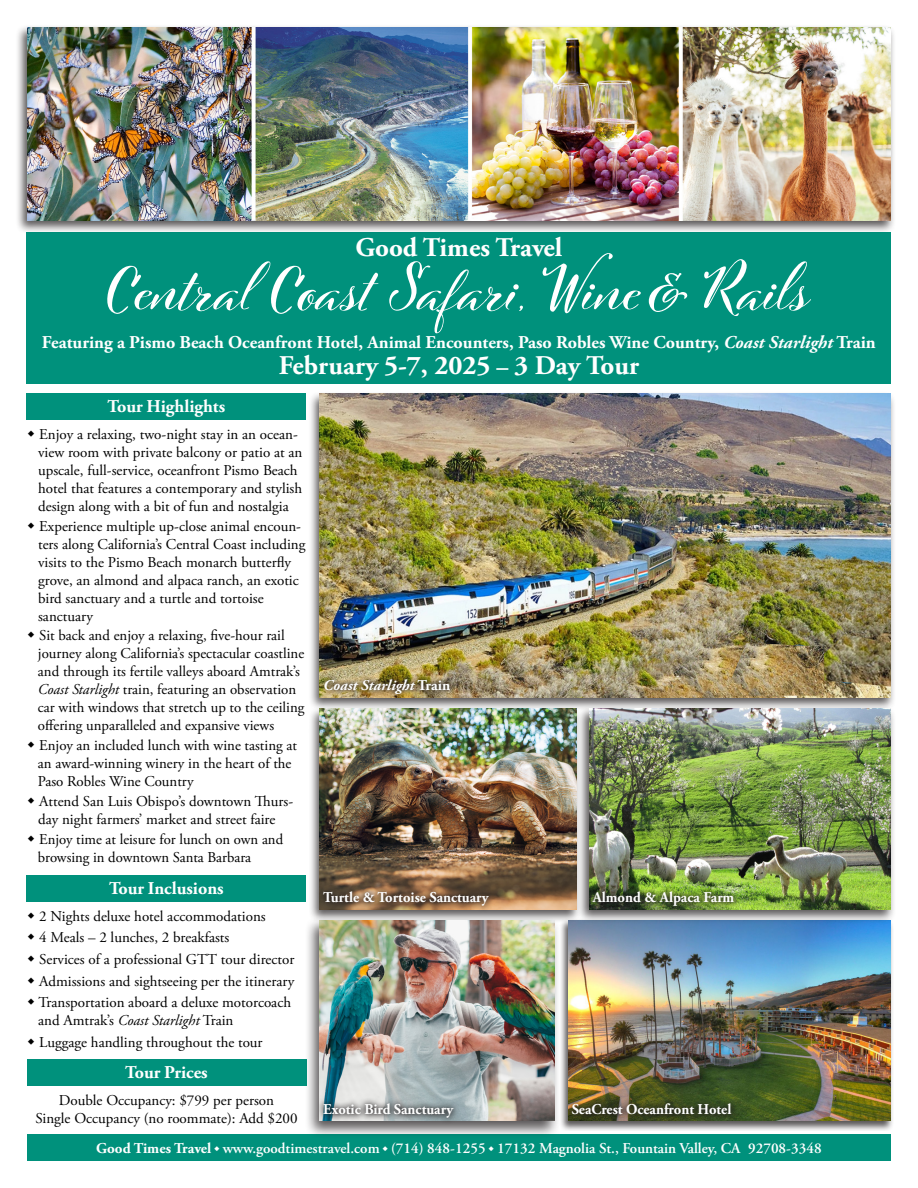
<style>
.page{position:relative;width:918px;height:1188px;background:#fff}
.page>*{position:absolute;margin:0;border:0;box-sizing:border-box;transform-origin:0 0}
.t1{font:700 60px "Cinque Donne";color:#fff}
.t2{font:700 27px "Adobe Garamond Pro";color:#fff}
.t3{font:700 18px "Adobe Garamond Pro";color:#fff}
.t4{font:15px/18px "Adobe Garamond Pro";color:#000}
.t5{font:700 15px "Adobe Garamond Pro";color:#fff}
.t6{font:600 15px "Adobe Garamond Pro";color:#fff}
.t7{font:italic 700 15px "Adobe Garamond Pro";color:#fff}
.s1{font-style:italic}
.s2{font-size:24px}
.s3{font-style:normal}
.s4{font-weight:700}
</style>
<div class="page">
<div style="left:27px;top:233px;width:864px;height:151px;background:#00917c"></div>
<div style="left:27px;top:393px;width:279px;height:26px;background:#00917c"></div>
<div style="left:27px;top:1135px;width:864px;height:26px;background:#00917c"></div>
<div style="left:27px;top:875px;width:279px;height:26px;background:#00917c"></div>
<div style="left:27px;top:1060px;width:279px;height:26px;background:#00917c"></div>
<div style="left:15px;top:25px;width:881px;height:209px;background:#231f20;opacity:.75"></div>
<img style="left:27px;top:27px;width:864px;height:193px">
<div style="left:308px;top:391px;width:588px;height:320px;background:#231f20;opacity:.75"></div>
<img style="left:320px;top:393px;width:571px;height:304px">
<img style="left:318px;top:672px;width:139px;height:29px">
<div style="left:559px;top:919px;width:336px;height:212px;background:#231f20;opacity:.75"></div>
<img style="left:568px;top:923px;width:323px;height:198px">
<div style="left:577px;top:706px;width:319px;height:218px;background:#231f20;opacity:.75"></div>
<img style="left:589px;top:708px;width:302px;height:201px">
<div style="left:308px;top:706px;width:273px;height:217px;background:#231f20;opacity:.75"></div>
<img style="left:320px;top:708px;width:257px;height:201px">
<div style="left:305px;top:917px;width:256px;height:222px;background:#231f20;opacity:.75"></div>
<img style="left:320px;top:920px;width:235px;height:201px">
<svg style="left:317px;top:1097px;width:143px;height:28px;background:#8c9496"></svg>
<svg style="left:566px;top:1097px;width:172px;height:24px;background:#414723"></svg>
<svg style="left:317px;top:885px;width:178px;height:28px;background:#755c46"></svg>
<img style="left:586px;top:885px;width:155px;height:28px">
<p class="t2" style="left:355px;top:232px;width:208px">Good Times Travel</p>
<p class="t1" style="left:108px;top:252px;width:704px">Central Coast Safari, Wine &amp; Rails</p>
<p class="t3" style="left:42px;top:332px;width:835px">Featuring a Pismo Beach Oceanfront Hotel, Animal Encounters, Paso Robles Wine Country, <span class="s1">Coast Starlight</span> Train</p>
<p class="t2" style="left:279px;top:349px;width:362px">February 5-7, 2025 <span class="s2">–</span> 3 Day Tour</p>
<p class="t3" style="left:108px;top:395px;width:119px">Tour Highlights</p>
<p class="t4" style="left:38px;top:426px;width:266px">Enjoy a relaxing, two-night stay in an ocean&shy;view room with private balcony or patio at an upscale, full-service, oceanfront Pismo Beach hotel that features a contemporary and stylish design along with a bit of fun and nostalgia</p>
<p class="t4" style="left:38px;top:517px;width:269px">Experience multiple up-close animal encoun&shy;ters along California’s Central Coast including visits to the Pismo Beach monarch butterfly grove, an almond and alpaca ranch, an exotic bird sanctuary and a turtle and tortoise</p>
<p class="t4" style="left:38px;top:607px;width:56px">sanctuary</p>
<p class="t4" style="left:38px;top:627px;width:268px">Sit back and enjoy a relaxing, five-hour rail journey along California’s spectacular coastline and through its fertile valleys aboard Amtrak’s <span class="s1">Coast Starlight</span> train, featuring an observation car with windows that stretch up to the ceiling offering unparalleled and expansive views</p>
<p class="t4" style="left:38px;top:737px;width:261px">Enjoy an included lunch with wine tasting at an award-winning winery in the heart of the<br>Paso Robles Wine Country</p>
<p class="t4" style="left:38px;top:793px;width:257px">Attend San Luis Obispo’s downtown Thurs&shy;day night farmers’ market and street faire</p>
<p class="t4" style="left:38px;top:831px;width:247px">Enjoy time at leisure for lunch on own and browsing in downtown Santa Barbara</p>
<p class="t3" style="left:109px;top:878px;width:116px">Tour Inclusions</p>
<p class="t4" style="left:39px;top:908px;width:228px">2 Nights deluxe hotel accommodations</p>
<p class="t4" style="left:39px;top:929px;width:192px">4 Meals – 2 lunches, 2 breakfasts</p>
<p class="t4" style="left:39px;top:951px;width:257px">Services of a professional GTT tour director</p>
<p class="t4" style="left:39px;top:972px;width:256px">Admissions and sightseeing per the itinerary</p>
<p class="t4" style="left:39px;top:994px;width:254px">Transportation aboard a deluxe motorcoach</p>
<p class="t4" style="left:38px;top:1012px;width:197px">and Amtrak’s <span class="s1">Coast Starlight</span> Train</p>
<p class="t4" style="left:39px;top:1034px;width:225px">Luggage handling throughout the tour</p>
<p class="t3" style="left:125px;top:1062px;width:84px">Tour Prices</p>
<p class="t4" style="left:59px;top:1092px;width:217px">Double Occupancy: $799 per person</p>
<p class="t4" style="left:35px;top:1110px;width:264px">Single Occupancy (no roommate): Add $200</p>
<p class="t7" style="left:323px;top:676px;width:128px">Coast Starlight <span class="s3">Train</span></p>
<p class="t5" style="left:323px;top:889px;width:167px">Turtle &amp; Tortoise Sanctuary</p>
<p class="t5" style="left:593px;top:889px;width:143px">Almond &amp; Alpaca Farm</p>
<p class="t5" style="left:323px;top:1101px;width:131px">Exotic Bird Sanctuary</p>
<p class="t5" style="left:572px;top:1101px;width:161px">SeaCrest Oceanfront Hotel</p>
<p class="t6" style="left:96px;top:1140px;width:727px"><span class="s4">Good Times Travel</span> www.goodtimestravel.com (714) 848-1255 17132 Magnolia St., Fountain Valley, CA 92708-3348</p>
<p class="t5" style="left:323px;top:1142px;width:136px">Fresno’s Blossom Trail</p>
</div>
